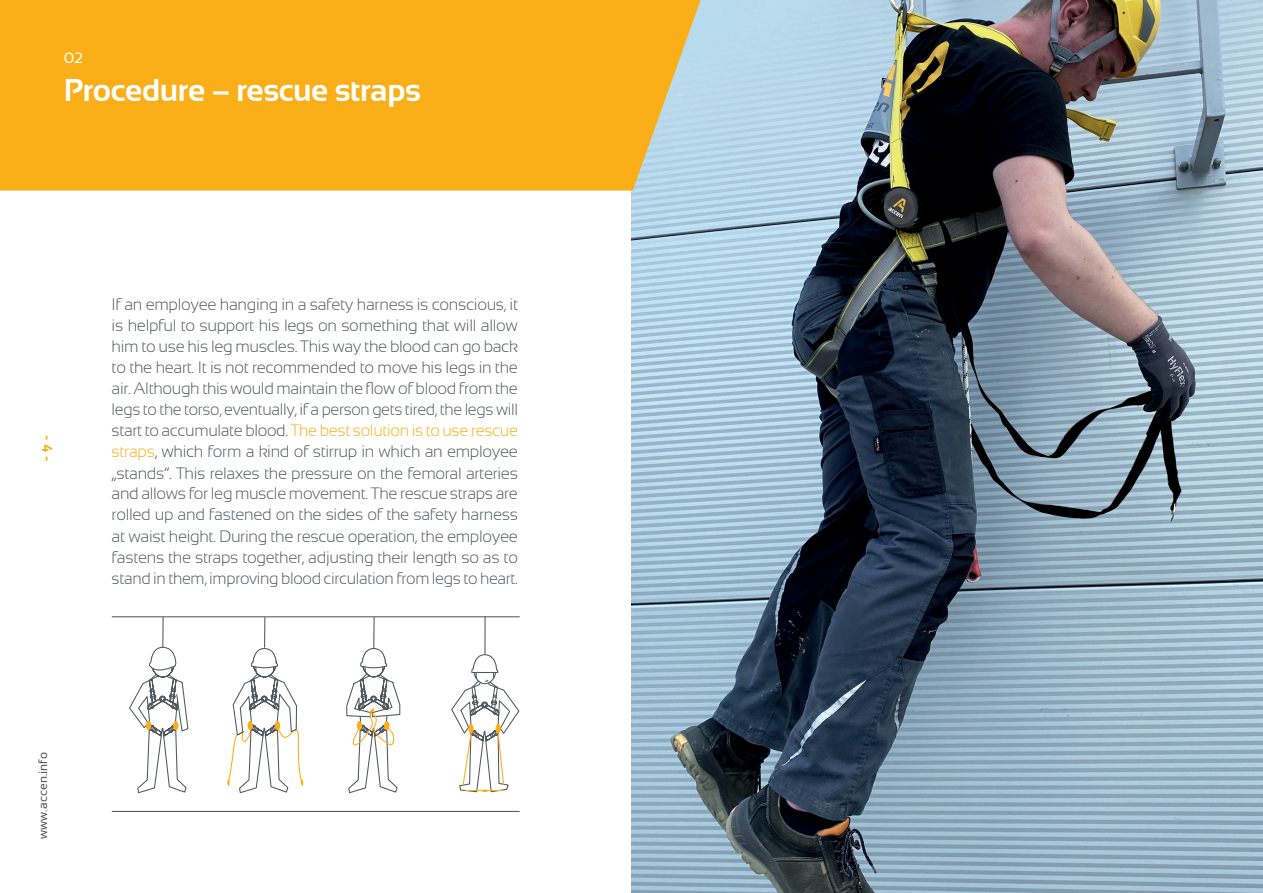
<style>
.page{position:relative;width:1263px;height:893px;background:#fff}
.page>*{position:absolute;margin:0;border:0;box-sizing:border-box;transform-origin:0 0}
.t1{font:700 31.5px "Sansation";letter-spacing:-.01em;color:#fff}
.t2{font:300 16.5px/21px "Sansation";letter-spacing:-.02em;color:#52575b;text-align:justify}
.t3{font:15px "Accen";color:#faaf18}
.t4{font:15px "Sansation";color:#fff}
.t5{font:12px "Sansation";letter-spacing:.01em;color:#55565a}
.s1{color:#faaf18}
</style>
<div class="page">
<img style="left:631px;top:0;width:632px;height:893px">
<div style="left:0;top:0;width:701px;height:191px;background:#faaf18"></div>
<hr style="left:112px;top:616px;width:407px;height:1px;background:#52575b">
<hr style="left:112px;top:811px;width:407px;height:1px;background:#52575b">
<svg style="left:128px;top:616px;width:392px;height:178px"></svg>
<p class="t4" style="left:64px;top:50px;width:20px">02</p>
<h1 class="t1" style="left:64px;top:73px;width:359px">Procedure – rescue straps</h1>
<p class="t3" style="left:56px;top:435px;width:28px;rotate:90deg">- 4 -</p>
<p class="t2" style="left:112px;top:294px;width:408px">If an employee hanging in a safety harness is conscious, it is helpful to support his legs on something that will allow him to use his leg muscles. This way the blood can go back to the heart. It is not recommended to move his legs in the air. Although this would maintain the flow of blood from the legs to the torso, eventually, if a person gets tired, the legs will start to accumulate blood. <span class="s1">The best solution is to use rescue straps</span>, which form a kind of stirrup in which an employee „stands”. This relaxes the pressure on the femoral arteries and allows for leg muscle movement. The rescue straps are rolled up and fastened on the sides of the safety harness at waist height. During the rescue operation, the employee fastens the straps together, adjusting their length so as to stand in them, improving blood circulation from legs to heart.</p>
<p class="t5" style="left:36px;top:839px;width:88px;rotate:-90deg">www.accen.info</p>
</div>
